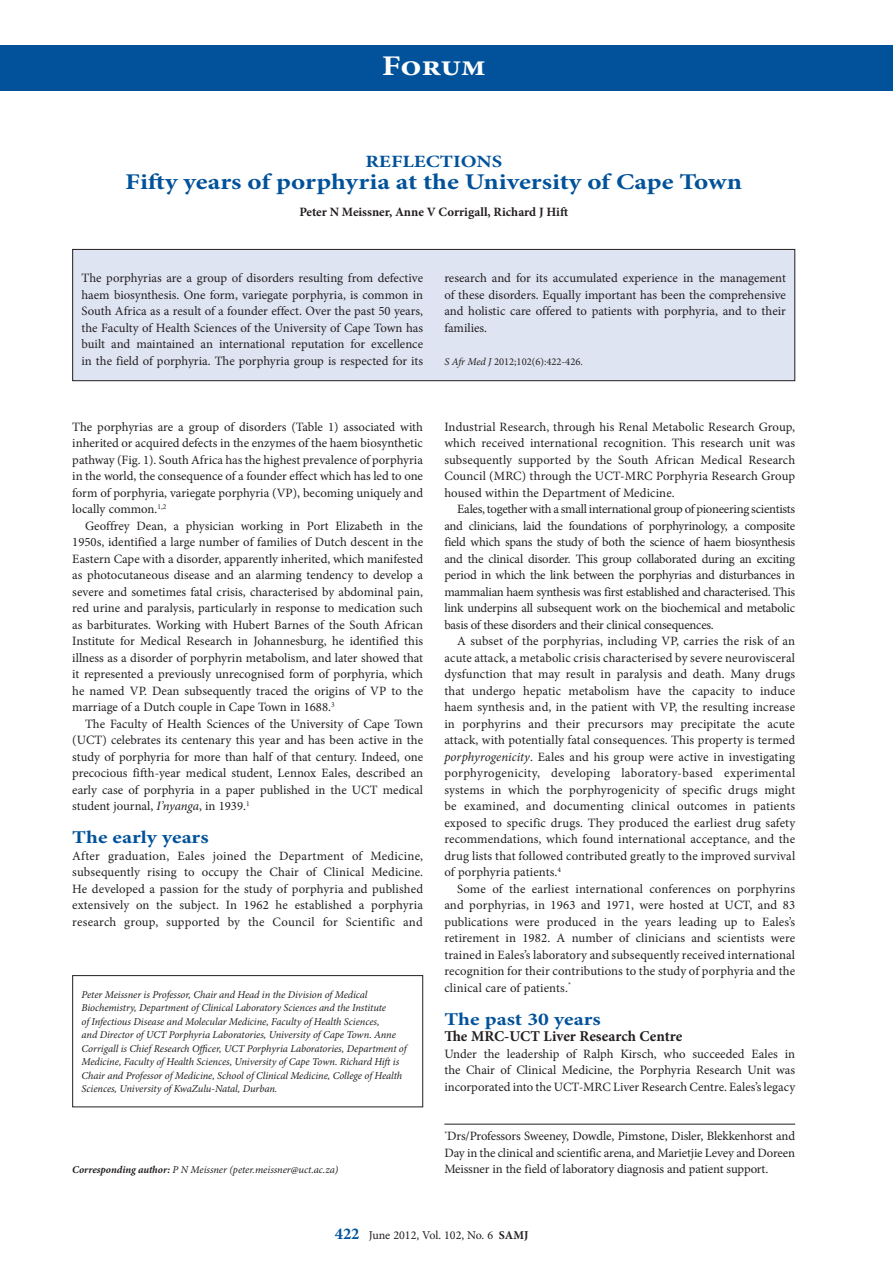
<style>
.page{position:relative;width:893px;height:1263px;background:#fff}
.page>*{position:absolute;margin:0;border:0;box-sizing:border-box;transform-origin:0 0}
.t1{font:700 28.5px "Minion Pro";letter-spacing:-.01em;color:#fff;scale:1.2 1}
.A_HEAD{font:700 22.5px "Minion Pro";letter-spacing:-.005em;color:#01529a;scale:1.2 1}
.B_HEAD_BLUE{font:700 18px "Minion Pro";color:#01529a;scale:1.2 1}
.AA_HEAD{font:700 17.25px "Minion Pro";color:#01529a;scale:1.2 1}
.B_HEAD_BLUE-2{font:700 15px "Minion Pro";color:#231f20}
.BODY_TEXT_INDENT{font:12.75px/16.5px "Minion Pro";color:#231f20;text-align:justify}
.BODY_TEXT_1ST_PARAGR{font:12.75px/16.5px "Minion Pro";color:#231f20;text-align:justify}
.AUTHORS_NAME_TOP_CEN{font:700 12.75px "Minion Pro";color:#231f20}
.t2{font:12px "Minion Pro";color:#231f20}
.AUTHOR_DETAILS{font:italic 10.5px/13.5px "Minion Pro";letter-spacing:-.005em;color:#231f20}
.S_AFR_MED{font:10.5px "Minion Pro";color:#231f20}
.s1{font-style:italic}
.s2{font-weight:700}
.s3{font-weight:700;font-size:16.5px;color:#01529a}
</style>
<div class="page">
<div style="left:0;top:45px;width:893px;height:45px;background:#01529a"></div>
<div style="left:73px;top:249px;width:722px;height:132px;background:#dee4f1"></div>
<div style="left:72px;top:249px;width:723px;height:132px;border:1px solid #231f20"></div>
<div style="left:72px;top:975px;width:351px;height:132px;border:1px solid #231f20"></div>
<hr style="left:444px;top:1124px;width:351px;height:1px;background:#231f20">
<h1 class="t1" style="left:382px;top:46px;width:88px">Forum</h1>
<p class="AA_HEAD" style="left:365px;top:149px;width:116px">REFLECTIONS</p>
<p class="A_HEAD" style="left:125px;top:166px;width:516px">Fifty years of porphyria at the University of Cape Town</p>
<p class="AUTHORS_NAME_TOP_CEN" style="left:299px;top:203px;width:270px">Peter N Meissner, Anne V Corrigall, Richard J Hift</p>
<p class="BODY_TEXT_1ST_PARAGR" style="left:82px;top:270px;width:343px">The porphyrias are a group of disorders resulting from defective haem biosynthesis. One form, variegate porphyria, is common in South Africa as a result of a founder effect. Over the past 50 years, the Faculty of Health Sciences of the University of Cape Town has built and maintained an international reputation for excellence in the field of porphyria. The porphyria group is respected for its</p>
<p class="BODY_TEXT_1ST_PARAGR" style="left:444px;top:270px;width:343px">research and for its accumulated experience in the management of these disorders. Equally important has been the comprehensive and holistic care offered to patients with porphyria, and to their families.</p>
<p class="S_AFR_MED" style="left:444px;top:354px;width:140px"><span class="s1">S Afr Med J</span> 2012;102(6):422-426.</p>
<p class="BODY_TEXT_1ST_PARAGR" style="left:72px;top:418px;width:352px">The porphyrias are a group of disorders (Table 1) associated with inherited or acquired defects in the enzymes of the haem biosynthetic pathway (Fig. 1). South Africa has the highest prevalence of porphyria in the world, the consequence of a founder effect which has led to one form of porphyria, variegate porphyria (VP), becoming uniquely and locally common.<sup>1,2</sup></p>
<p class="BODY_TEXT_INDENT" style="left:72px;top:517px;width:352px;text-indent:13px">Geoffrey Dean, a physician working in Port Elizabeth in the 1950s, identified a large number of families of Dutch descent in the Eastern Cape with a disorder, apparently inherited, which manifested as photocutaneous disease and an alarming tendency to develop a severe and sometimes fatal crisis, characterised by abdominal pain, red urine and paralysis, particularly in response to medication such as barbiturates. Working with Hubert Barnes of the South African Institute for Medical Research in Johannesburg, he identified this illness as a disorder of porphyrin metabolism, and later showed that it represented a previously unrecognised form of porphyria, which he named VP. Dean subsequently traced the origins of VP to the marriage of a Dutch couple in Cape Town in 1688.<sup>3</sup></p>
<p class="BODY_TEXT_INDENT" style="left:72px;top:715px;width:352px;text-indent:13px">The Faculty of Health Sciences of the University of Cape Town (UCT) celebrates its centenary this year and has been active in the study of porphyria for more than half of that century. Indeed, one precocious fifth-year medical student, Lennox Eales, described an early case of porphyria in a paper published in the UCT medical student journal, <span class="s1">I’nyanga</span>, in 1939.<sup>1</sup></p>
<p class="B_HEAD_BLUE" style="left:72px;top:825px;width:115px">The early years</p>
<p class="BODY_TEXT_1ST_PARAGR" style="left:72px;top:847px;width:352px">After graduation, Eales joined the Department of Medicine, subsequently rising to occupy the Chair of Clinical Medicine.<br>He developed a passion for the study of porphyria and published extensively on the subject. In 1962 he established a porphyria research group, supported by the Council for Scientific and</p>
<p class="AUTHOR_DETAILS" style="left:82px;top:988px;width:327px">Peter Meissner is Professor, Chair and Head in the Division of Medical Biochemistry, Department of Clinical Laboratory Sciences and the Institute<br>of Infectious Disease and Molecular Medicine, Faculty of Health Sciences,<br>and Director of UCT Porphyria Laboratories, University of Cape Town. Anne Corrigall is Chief Research Officer, UCT Porphyria Laboratories, Department of Medicine, Faculty of Health Sciences, University of Cape Town. Richard Hift is Chair and Professor of Medicine, School of Clinical Medicine, College of Health Sciences, University of KwaZulu-Natal, Durban.</p>
<p class="AUTHOR_DETAILS" style="left:72px;top:1163px;width:268px"><span class="s2">Corresponding author:</span> P N Meissner (peter.meissner@uct.ac.za)</p>
<p class="BODY_TEXT_1ST_PARAGR" style="left:444px;top:418px;width:352px">Industrial Research, through his Renal Metabolic Research Group, which received international recognition. This research unit was subsequently supported by the South African Medical Research Council (MRC) through the UCT-MRC Porphyria Research Group housed within the Department of Medicine.</p>
<p class="BODY_TEXT_INDENT" style="left:444px;top:501px;width:352px;text-indent:13px">Eales, together with a small international group of pioneering scientists and clinicians, laid the foundations of porphyrinology, a composite field which spans the study of both the science of haem biosynthesis and the clinical disorder. This group collaborated during an exciting period in which the link between the porphyrias and disturbances in mammalian haem synthesis was first established and characterised. This link underpins all subsequent work on the biochemical and metabolic basis of these disorders and their clinical consequences.</p>
<p class="BODY_TEXT_INDENT" style="left:444px;top:633px;width:352px;text-indent:13px">A subset of the porphyrias, including VP, carries the risk of an acute attack, a metabolic crisis characterised by severe neurovisceral dysfunction that may result in paralysis and death. Many drugs that undergo hepatic metabolism have the capacity to induce haem synthesis and, in the patient with VP, the resulting increase in porphyrins and their precursors may precipitate the acute attack, with potentially fatal consequences. This property is termed <span class="s1">porphyrogenicity</span>. Eales and his group were active in investigating porphyrogenicity, developing laboratory-based experimental systems in which the porphyrogenicity of specific drugs might be examined, and documenting clinical outcomes in patients exposed to specific drugs. They produced the earliest drug safety recommendations, which found international acceptance, and the drug lists that followed contributed greatly to the improved survival of porphyria patients.<sup>4</sup></p>
<p class="BODY_TEXT_INDENT" style="left:444px;top:880px;width:352px;text-indent:13px">Some of the earliest international conferences on porphyrins and porphyrias, in 1963 and 1971, were hosted at UCT, and 83 publications were produced in the years leading up to Eales’s retirement in 1982. A number of clinicians and scientists were trained in Eales’s laboratory and subsequently received international recognition for their contributions to the study of porphyria and the clinical care of patients.<sup>*</sup></p>
<p class="B_HEAD_BLUE" style="left:444px;top:1006px;width:132px">The past 30 years</p>
<p class="B_HEAD_BLUE-2" style="left:444px;top:1026px;width:239px">The MRC-UCT Liver Research Centre</p>
<p class="BODY_TEXT_1ST_PARAGR" style="left:444px;top:1045px;width:352px">Under the leadership of Ralph Kirsch, who succeeded Eales in the Chair of Clinical Medicine, the Porphyria Research Unit was incorporated into the UCT-MRC Liver Research Centre. Eales’s legacy</p>
<p class="BODY_TEXT_1ST_PARAGR" style="left:444px;top:1128px;width:352px"><sup>*</sup>Drs/Professors Sweeney, Dowdle, Pimstone, Disler, Blekkenhorst and Day in the clinical and scientific arena, and Marietjie Levey and Doreen Meissner in the field of laboratory diagnosis and patient support.</p>
<p class="t2" style="left:335px;top:1227px;width:195px"><span class="s3">422</span> June 2012, Vol. 102, No. 6 <span class="s2">SAMJ</span></p>
</div>
